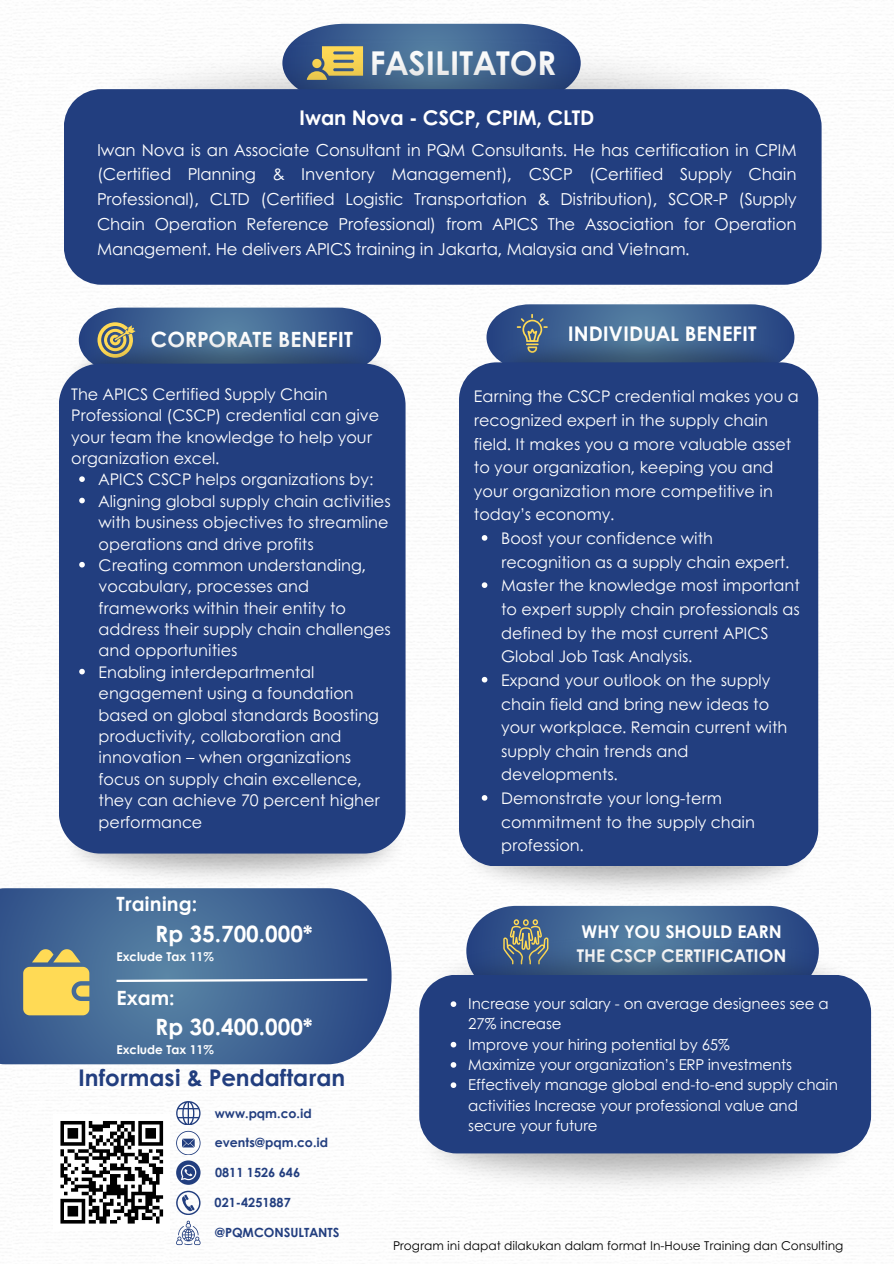
<style>
.page{position:relative;width:894px;height:1264px;background:#fff}
.page>*{position:absolute;margin:0;border:0;box-sizing:border-box;transform-origin:0 0}
.t1{font:700 32.85px "Century Gothic";color:#fff}
.t2{font:700 22.95px "Century Gothic";color:#223e7f}
.t3{font:700 22.5px "Century Gothic";color:#fff}
.t4{font:700 21px "Century Gothic";color:#fff}
.t5{font:700 20.25px "Century Gothic";letter-spacing:-.005em;color:#fff}
.t6{font:700 19.65px "Century Gothic";color:#fff}
.t7{font:700 17.55px/23.7px "Century Gothic";color:#fff}
.t8{font:16.5px/24.8px "Century Gothic";letter-spacing:-.01em;color:#fff;text-align:justify}
.t9{font:16.05px/21.3px "Century Gothic";color:#fff}
.t10{font:15px/20.2px "Century Gothic";letter-spacing:-.01em;color:#fff}
.t11{font:700 12.6px "Century Gothic";color:#223e7f}
.t12{font:12.15px "Century Gothic";color:#000}
.t13{font:700 12.15px "Century Gothic";color:#fff}
</style>
<div class="page">
<img style="left:459px;top:835px;width:356px;height:62px">
<img style="left:61px;top:797px;width:345px;height:87px">
<svg style="left:486px;top:304px;width:308px;height:50px;background:#52729c"></svg>
<img style="left:492px;top:331px;width:300px;height:33px">
<svg style="left:80px;top:307px;width:300px;height:24px;background:#56759c"></svg>
<img style="left:71px;top:331px;width:315px;height:44px">
<div style="left:459px;top:362px;width:359px;height:504px;background:#223e7f;border-radius:37px"></div>
<div style="left:59px;top:363px;width:346px;height:490px;background:#223e7f;border-radius:42px"></div>
<svg style="left:79px;top:476px;width:6px;height:6px"></svg>
<svg style="left:79px;top:497px;width:6px;height:6px"></svg>
<svg style="left:79px;top:562px;width:6px;height:5px"></svg>
<svg style="left:79px;top:668px;width:6px;height:6px"></svg>
<svg style="left:468px;top:905px;width:349px;height:32px;background:#55749c"></svg>
<img style="left:427px;top:937px;width:414px;height:37px">
<div style="left:419px;top:974px;width:451px;height:179px;background:#223e7f"></div>
<svg style="left:0;top:888px;width:391px;height:176px;background:#476a98"></svg>
<svg style="left:23px;top:949px;width:66px;height:66px;background:#d4bf63"></svg>
<svg style="left:294px;top:24px;width:275px;height:16px;background:#54759f"></svg>
<img style="left:67px;top:40px;width:718px;height:49px">
<div style="left:64px;top:89px;width:757px;height:196px;background:#223e7f"></div>
<svg style="left:60px;top:1121px;width:104px;height:103px"></svg>
<svg style="left:176px;top:1130px;width:24px;height:24px"></svg>
<svg style="left:176px;top:1100px;width:24px;height:24px"></svg>
<svg style="left:176px;top:1160px;width:24px;height:24px"></svg>
<svg style="left:176px;top:1220px;width:24px;height:25px"></svg>
<svg style="left:176px;top:1190px;width:24px;height:24px"></svg>
<svg style="left:481px;top:535px;width:6px;height:5px"></svg>
<svg style="left:481px;top:582px;width:6px;height:6px"></svg>
<svg style="left:481px;top:677px;width:6px;height:5px"></svg>
<svg style="left:481px;top:795px;width:6px;height:5px"></svg>
<svg style="left:450px;top:1001px;width:6px;height:5px"></svg>
<svg style="left:450px;top:1041px;width:6px;height:6px"></svg>
<svg style="left:450px;top:1062px;width:6px;height:5px"></svg>
<svg style="left:450px;top:1082px;width:6px;height:5px"></svg>
<svg style="left:114px;top:977px;width:255px;height:6px"></svg>
<p class="t1" style="left:370px;top:38px;width:188px">FASILITATOR</p>
<p class="t5" style="left:299px;top:103px;width:297px">Iwan Nova - CSCP, CPIM, CLTD</p>
<p class="t8" style="left:97px;top:137px;width:700px">Iwan Nova is an Associate Consultant in PQM Consultants. He has certification in CPIM (Certified Planning &amp; Inventory Management), CSCP (Certified Supply Chain Professional), CLTD (Certified Logistic Transportation &amp; Distribution), SCOR-P (Supply Chain Operation Reference Professional) from APICS The Association for Operation Management. He delivers APICS training in Jakarta, Malaysia and Vietnam.</p>
<p class="t4" style="left:151px;top:324px;width:203px">CORPORATE BENEFIT</p>
<p class="t5" style="left:567px;top:318px;width:190px">INDIVIDUAL BENEFIT</p>
<h6 class="t9" style="left:71px;top:382px;width:309px">The APICS Certified Supply Chain<br>Professional (CSCP) credential can give your team the knowledge to help your organization excel.</h6>
<p class="t9" style="left:99px;top:468px;width:276px">APICS CSCP helps organizations by:</p>
<p class="t9" style="left:99px;top:489px;width:293px">Aligning global supply chain activities with business objectives to streamline operations and drive profits</p>
<p class="t9" style="left:99px;top:553px;width:293px">Creating common understanding, vocabulary, processes and frameworks within their entity to address their supply chain challenges and opportunities</p>
<p class="t9" style="left:99px;top:660px;width:282px">Enabling interdepartmental engagement using a foundation based on global standards Boosting productivity, collaboration and innovation – when organizations focus on supply chain excellence, they can achieve 70 percent higher performance</p>
<p class="t9" style="left:473px;top:384px;width:326px;line-height:23.7px">Earning the CSCP credential makes you a recognized expert in the supply chain field. It makes you a more valuable asset to your organization, keeping you and your organization more competitive in today’s economy.</p>
<p class="t9" style="left:501px;top:525px;width:289px;line-height:23.7px">Boost your confidence with recognition as a supply chain expert.</p>
<h3 class="t9" style="left:501px;top:573px;width:300px;line-height:23.7px">Master the knowledge most important to expert supply chain professionals as defined by the most current APICS Global Job Task Analysis.</h3>
<h3 class="t9" style="left:501px;top:667px;width:287px;line-height:23.7px">Expand your outlook on the supply chain field and bring new ideas to your workplace. Remain current with supply chain trends and developments.</h3>
<h3 class="t9" style="left:501px;top:785px;width:255px;line-height:23.7px">Demonstrate your long-term commitment to the supply chain profession.</h3>
<h2 class="t6" style="left:116px;top:889px;width:82px">Training:</h2>
<h2 class="t3" style="left:155px;top:916px;width:159px">Rp 35.700.000*</h2>
<h2 class="t13" style="left:116px;top:947px;width:99px">Exclude Tax 11%</h2>
<p class="t6" style="left:116px;top:982px;width:60px">Exam:</p>
<p class="t3" style="left:155px;top:1009px;width:159px">Rp 30.400.000*</p>
<p class="t13" style="left:116px;top:1040px;width:99px">Exclude Tax 11%</p>
<p class="t2" style="left:78px;top:1060px;width:268px">Informasi &amp; Pendaftaran</p>
<h6 class="t11" style="left:215px;top:1103px;width:98px">www.pqm.co.id</h6>
<p class="t11" style="left:215px;top:1133px;width:115px">events@pqm.co.id</p>
<p class="t11" style="left:215px;top:1162px;width:86px">0811 1526 646</p>
<p class="t11" style="left:214px;top:1193px;width:78px">021-4251887</p>
<p class="t11" style="left:215px;top:1222px;width:126px">@PQMCONSULTANTS</p>
<p class="t7" style="left:576px;top:919px;width:211px">WHY YOU SHOULD EARN<br>THE CSCP CERTIFICATION</p>
<p class="t10" style="left:468px;top:992px;width:362px">Increase your salary - on average designees see a<br>27% increase</p>
<h5 class="t10" style="left:468px;top:1033px;width:263px">Improve your hiring potential by 65%</h5>
<p class="t10" style="left:468px;top:1053px;width:325px">Maximize your organization’s ERP investments</p>
<p class="t10" style="left:468px;top:1073px;width:371px">Effectively manage global end-to-end supply chain activities Increase your professional value and secure your future</p>
<p class="t12" style="left:393px;top:1235px;width:451px">Program ini dapat dilakukan dalam format In-House Training dan Consulting</p>
</div>
